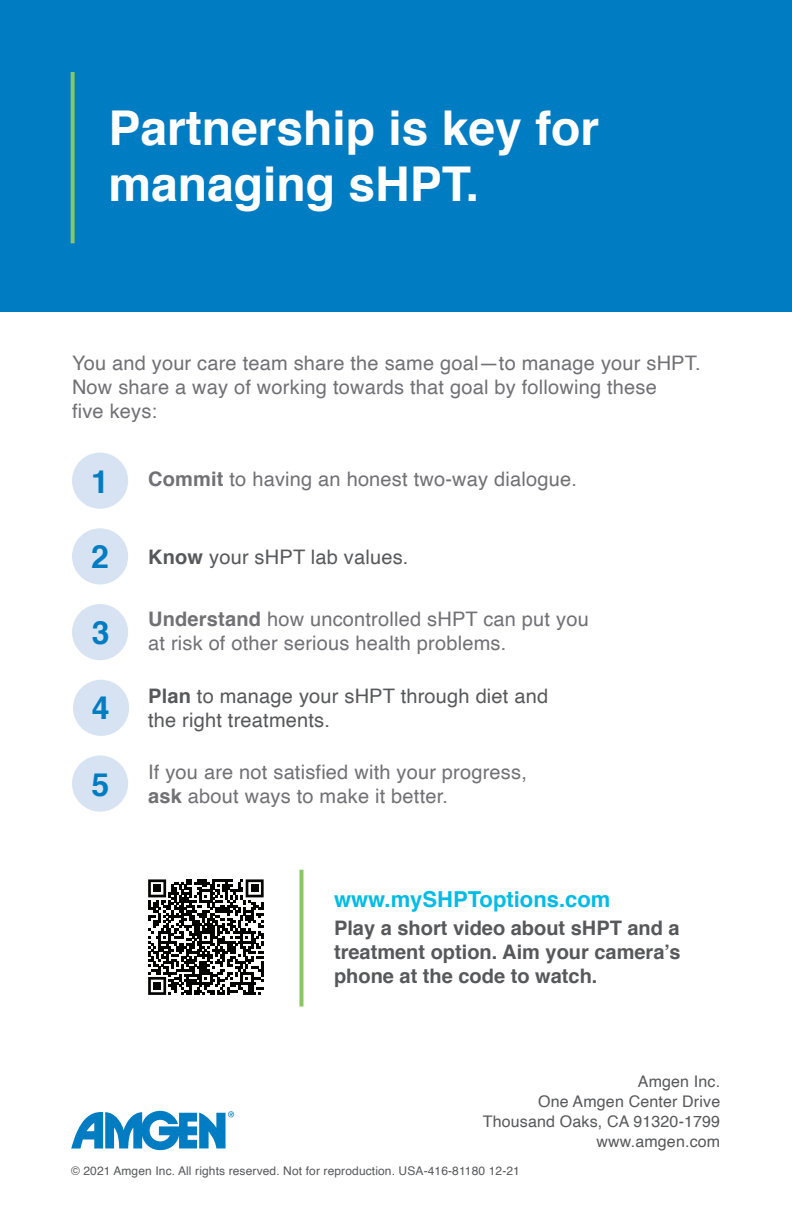
<style>
.page{position:relative;width:792px;height:1224px;background:#fff}
.page>*{position:absolute;margin:0;border:0;box-sizing:border-box;transform-origin:0 0}
.Syneos_Default_Style{font:700 48px/56px "Helvetica";color:#fff}
.Syneos_Default_Style-2{font:700 32px "Helvetica";color:#007cc2}
.Syneos_Default_Style-3{font:700 22px "Helvetica";color:#02bce5}
.Syneos_Default_Style-4{font:20px/24px "Helvetica";letter-spacing:.01em;color:#717074}
.Syneos_Default_Style-5{font:700 20px/24px "Helvetica";color:#57585a;text-align:justify}
.Syneos_Default_Style-6{font:20px/24px "Helvetica";letter-spacing:.01em;color:#57585a}
.Syneos_Default_Style-7{font:16px "Helvetica";letter-spacing:.01em;color:#57585a}
.Syneos_Default_Style-8{font:12px "Helvetica";letter-spacing:.01em;color:#57585a}
.s1{font-weight:700}
</style>
<div class="page">
<div style="left:0;top:0;width:792px;height:311px;background:#007cc2"></div>
<svg style="left:71px;top:72px;width:4px;height:171px"></svg>
<svg style="left:71px;top:1111px;width:163px;height:39px"></svg>
<div style="left:72px;top:453px;width:56px;height:56px;background:#d7e3f3;border-radius:50%"></div>
<div style="left:72px;top:528px;width:56px;height:56px;background:#d7e3f3;border-radius:50%"></div>
<div style="left:72px;top:604px;width:56px;height:56px;background:#d7e3f3;border-radius:50%"></div>
<div style="left:73px;top:680px;width:56px;height:56px;background:#d7e3f3;border-radius:50%"></div>
<div style="left:72px;top:755px;width:56px;height:57px;background:#d7e3f3;border-radius:50%"></div>
<svg style="left:148px;top:879px;width:116px;height:116px"></svg>
<div style="left:153px;top:885px;width:8px;height:7px;background:#040503"></div>
<div style="left:251px;top:885px;width:8px;height:7px;background:#040503"></div>
<div style="left:153px;top:982px;width:8px;height:8px;background:#040503"></div>
<svg style="left:299px;top:870px;width:4px;height:136px"></svg>
<p class="Syneos_Default_Style" style="left:108px;top:101px;width:492px">Partnership is key for managing sHPT.</p>
<p class="Syneos_Default_Style-4" style="left:72px;top:352px;width:630px">You and your care team share the same goal—to manage your sHPT.<br>Now share a way of working towards that goal by following these<br>five keys:</p>
<p class="Syneos_Default_Style-2" style="left:91px;top:456px;width:19px">1</p>
<p class="Syneos_Default_Style-2" style="left:91px;top:531px;width:19px">2</p>
<p class="Syneos_Default_Style-2" style="left:92px;top:607px;width:19px">3</p>
<p class="Syneos_Default_Style-2" style="left:92px;top:681px;width:19px">4</p>
<p class="Syneos_Default_Style-2" style="left:92px;top:758px;width:19px">5</p>
<p class="Syneos_Default_Style-4" style="left:148px;top:468px;width:430px"><span class="s1">Commit</span> to having an honest two-way dialogue.</p>
<p class="Syneos_Default_Style-6" style="left:148px;top:545px;width:262px"><span class="s1">Know</span> your sHPT lab values.</p>
<p class="Syneos_Default_Style-4" style="left:148px;top:608px;width:442px"><span class="s1">Understand</span> how uncontrolled sHPT can put you at risk of other serious health problems.</p>
<p class="Syneos_Default_Style-6" style="left:148px;top:685px;width:402px"><span class="s1">Plan</span> to manage your sHPT through diet and the right treatments.</p>
<p class="Syneos_Default_Style-4" style="left:148px;top:761px;width:380px">If you are not satisfied with your progress, <span class="s1">ask</span> about ways to make it better.</p>
<p class="Syneos_Default_Style-3" style="left:334px;top:881px;width:278px">www.mySHPToptions.com</p>
<p class="Syneos_Default_Style-5" style="left:334px;top:917px;width:348px">Play a short video about sHPT and a treatment option. Aim your camera’s phone at the code to watch.</p>
<p class="Syneos_Default_Style-7" style="left:638px;top:1069px;width:84px">Amgen Inc.</p>
<p class="Syneos_Default_Style-7" style="left:538px;top:1089px;width:184px">One Amgen Center Drive</p>
<p class="Syneos_Default_Style-7" style="left:483px;top:1109px;width:239px">Thousand Oaks, CA 91320-1799</p>
<p class="Syneos_Default_Style-7" style="left:597px;top:1129px;width:125px">www.amgen.com</p>
<p class="Syneos_Default_Style-8" style="left:71px;top:1162px;width:450px">© 2021 Amgen Inc. All rights reserved. Not for reproduction. USA-416-81180 12-21</p>
</div>
